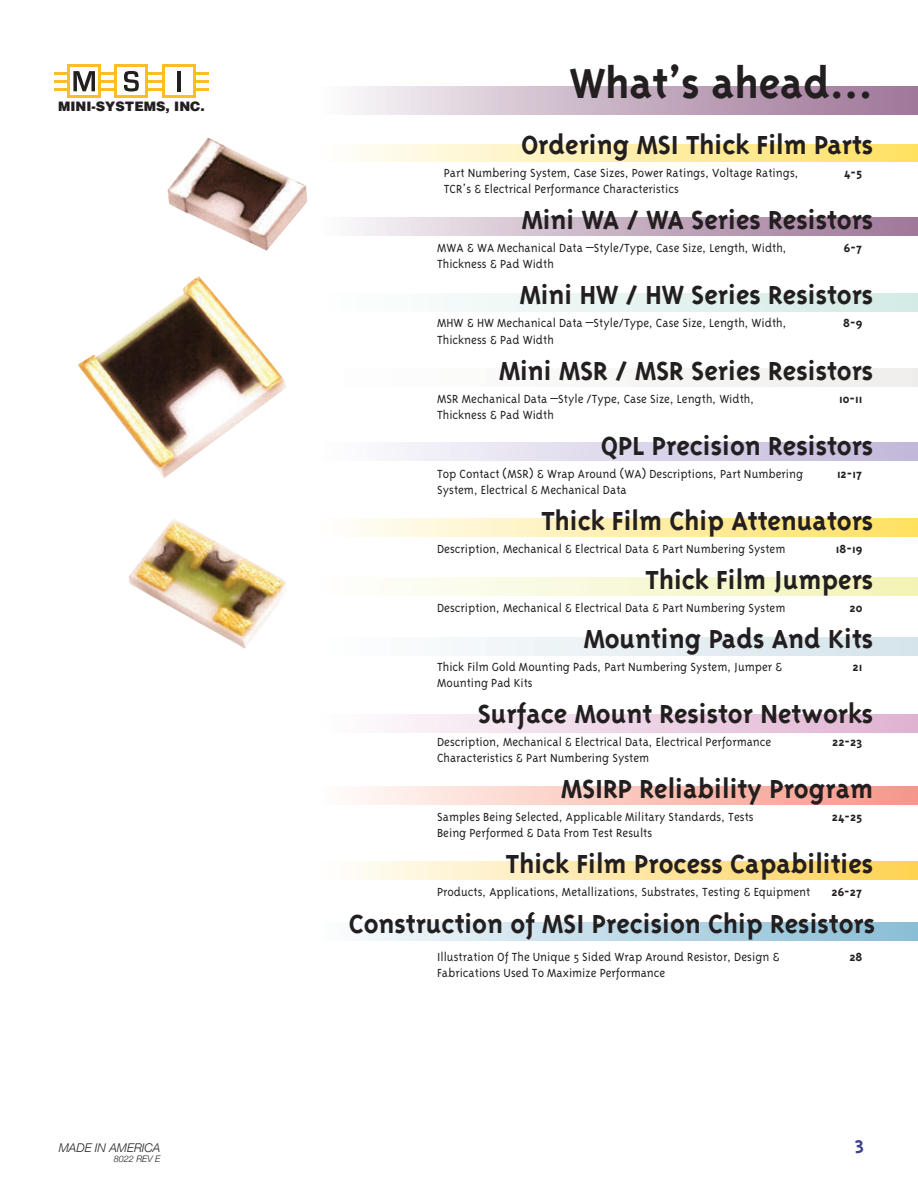
<style>
.page{position:relative;width:918px;height:1188px;background:#fff}
.page>*{position:absolute;margin:0;border:0;box-sizing:border-box;transform-origin:0 0}
.t1{font:700 48px "Triplex";color:#231f20}
.t2{font:700 30px "Triplex";color:#231f20}
.t3{font:700 21px "Triplex";color:#3d438b}
.t4{font:300 13.5px "Triplex";color:#231f20}
.t5{font:700 13.5px "Triplex";color:#231f20}
.t6{font:900 13.05px "Helvetica";color:#231f20}
.t7{font:italic 300 12px "Helvetica Neue";color:#231f20}
.t8{font:italic 300 9px "Helvetica Neue";color:#231f20}
</style>
<div class="page">
<div style="left:322px;top:86px;width:596px;height:28px;background:linear-gradient(to right,#f8f7f8,#9c7295)"></div>
<hr style="left:54px;top:72px;width:155px;height:2px;background:#fdbd25">
<hr style="left:54px;top:80px;width:155px;height:3px;background:#fdbd25">
<hr style="left:54px;top:88px;width:155px;height:3px;background:#fdbd25">
<div style="left:67px;top:64px;width:34px;height:34px;background:linear-gradient(to right,#fdbd25,#fdbd25)"></div>
<div style="left:71px;top:68px;width:27px;height:27px;background:#fff"></div>
<svg style="left:115px;top:64px;width:33px;height:34px"></svg>
<div style="left:118px;top:68px;width:27px;height:27px;background:#fff"></div>
<svg style="left:162px;top:64px;width:33px;height:34px"></svg>
<div style="left:165px;top:68px;width:27px;height:27px;background:#fff"></div>
<svg style="left:124px;top:71px;width:15px;height:20px"></svg>
<hr style="left:177px;top:71px;width:3px;height:20px;background:#231f20">
<svg style="left:73px;top:71px;width:22px;height:20px"></svg>
<div style="left:322px;top:144px;width:596px;height:18px;background:linear-gradient(to right,#fefefc,#ffe162)"></div>
<div style="left:322px;top:218px;width:596px;height:18px;background:linear-gradient(to right,#f8f7f8,#9c7295)"></div>
<div style="left:322px;top:293px;width:596px;height:18px;background:linear-gradient(to right,#feffff,#d3eae5)"></div>
<div style="left:322px;top:369px;width:596px;height:18px;background:#f7f7f6"></div>
<div style="left:322px;top:443px;width:596px;height:18px;background:linear-gradient(to right,#fcfcfe,#c0b6d9)"></div>
<div style="left:322px;top:519px;width:596px;height:18px;background:linear-gradient(to right,#fefefc,#ffe162)"></div>
<div style="left:322px;top:578px;width:596px;height:17px;background:linear-gradient(to right,#fefefd,#f3f3b5)"></div>
<div style="left:322px;top:638px;width:596px;height:18px;background:linear-gradient(to right,#fefefe,#d5e4eb)"></div>
<div style="left:322px;top:714px;width:596px;height:18px;background:linear-gradient(to right,#fefdfd,#e0b2d2)"></div>
<div style="left:322px;top:787px;width:596px;height:17px;background:linear-gradient(to right,#fffcf8,#f69687)"></div>
<div style="left:322px;top:862px;width:596px;height:17px;background:linear-gradient(to right,#fefefc,#fed253)"></div>
<img style="left:78px;top:138px;width:252px;height:518px">
<div style="left:322px;top:923px;width:596px;height:17px;background:linear-gradient(to right,#fbfcfd,#87bcd5)"></div>
<p class="t6" style="left:58px;top:98px;width:148px">MINI-SYSTEMS, INC.</p>
<p class="t7" style="left:59px;top:1140px;width:103px">MADE IN AMERICA</p>
<p class="t8" style="left:114px;top:1154px;width:48px">8022 REV E</p>
<h1 class="t1" style="left:570px;top:56px;width:305px">What’s ahead…</h1>
<h2 class="t2" style="left:521px;top:128px;width:354px">Ordering MSI Thick Film Parts</h2>
<p class="t4" style="left:444px;top:165px;width:356px">Part Numbering System, Case Sizes, Power Ratings, Voltage Ratings,</p>
<p class="t5" style="left:844px;top:165px;width:20px">4-5</p>
<p class="t4" style="left:444px;top:182px;width:236px">TCR’s &amp; Electrical Performance Characteristics</p>
<h2 class="t2" style="left:522px;top:203px;width:353px">Mini WA / WA Series Resistors</h2>
<p class="t4" style="left:437px;top:241px;width:351px">MWA &amp; WA Mechanical Data –Style/Type, Case Size, Length, Width,</p>
<p class="t5" style="left:844px;top:240px;width:20px">6-7</p>
<p class="t4" style="left:437px;top:257px;width:118px">Thickness &amp; Pad Width</p>
<h2 class="t2" style="left:520px;top:278px;width:355px">Mini HW / HW Series Resistors</h2>
<p class="t4" style="left:437px;top:316px;width:351px">MHW &amp; HW Mechanical Data –Style/Type, Case Size, Length, Width,</p>
<p class="t5" style="left:843px;top:316px;width:21px">8-9</p>
<p class="t4" style="left:437px;top:332px;width:118px">Thickness &amp; Pad Width</p>
<h2 class="t2" style="left:499px;top:353px;width:376px">Mini MSR / MSR Series Resistors</h2>
<p class="t4" style="left:437px;top:391px;width:319px">MSR Mechanical Data –Style /Type, Case Size, Length, Width,</p>
<p class="t5" style="left:839px;top:391px;width:25px">10-11</p>
<p class="t4" style="left:437px;top:407px;width:118px">Thickness &amp; Pad Width</p>
<h2 class="t2" style="left:601px;top:429px;width:274px">QPL Precision Resistors</h2>
<p class="t4" style="left:437px;top:466px;width:368px">Top Contact (MSR) &amp; Wrap Around (WA) Descriptions, Part Numbering</p>
<p class="t5" style="left:837px;top:466px;width:27px">12-17</p>
<p class="t4" style="left:437px;top:482px;width:191px">System, Electrical &amp; Mechanical Data</p>
<h2 class="t2" style="left:542px;top:504px;width:333px">Thick Film Chip Attenuators</h2>
<p class="t4" style="left:437px;top:541px;width:350px">Description, Mechanical &amp; Electrical Data &amp; Part Numbering System</p>
<p class="t5" style="left:836px;top:541px;width:28px">18-19</p>
<h2 class="t2" style="left:646px;top:563px;width:229px">Thick Film Jumpers</h2>
<p class="t4" style="left:437px;top:600px;width:350px">Description, Mechanical &amp; Electrical Data &amp; Part Numbering System</p>
<p class="t5" style="left:850px;top:600px;width:14px">20</p>
<h2 class="t2" style="left:584px;top:622px;width:291px">Mounting Pads And Kits</h2>
<p class="t4" style="left:437px;top:659px;width:347px">Thick Film Gold Mounting Pads, Part Numbering System, Jumper &amp;</p>
<p class="t5" style="left:853px;top:659px;width:11px">21</p>
<p class="t4" style="left:437px;top:675px;width:97px">Mounting Pad Kits</p>
<h2 class="t2" style="left:478px;top:697px;width:397px">Surface Mount Resistor Networks</h2>
<p class="t4" style="left:437px;top:734px;width:336px">Description, Mechanical &amp; Electrical Data, Electrical Performance</p>
<p class="t5" style="left:832px;top:734px;width:32px">22-23</p>
<p class="t4" style="left:437px;top:750px;width:214px">Characteristics &amp; Part Numbering System</p>
<h2 class="t2" style="left:561px;top:772px;width:314px">MSIRP Reliability Program</h2>
<p class="t4" style="left:437px;top:809px;width:318px">Samples Being Selected, Applicable Military Standards, Tests</p>
<p class="t5" style="left:832px;top:809px;width:32px">24-25</p>
<p class="t4" style="left:437px;top:826px;width:217px">Being Performed &amp; Data From Test Results</p>
<h2 class="t2" style="left:506px;top:847px;width:369px">Thick Film Process Capabilities</h2>
<p class="t4" style="left:437px;top:885px;width:375px">Products, Applications, Metallizations, Substrates, Testing &amp; Equipment</p>
<p class="t5" style="left:832px;top:884px;width:32px">26-27</p>
<h2 class="t2" style="left:349px;top:906px;width:528px">Construction of MSI Precision Chip Resistors</h2>
<p class="t4" style="left:437px;top:949px;width:344px">Illustration Of The Unique 5 Sided Wrap Around Resistor, Design &amp;</p>
<p class="t5" style="left:849px;top:949px;width:14px">28</p>
<p class="t4" style="left:437px;top:966px;width:230px">Fabrications Used To Maximize Performance</p>
<h3 class="t3" style="left:854px;top:1132px;width:11px">3</h3>
</div>
